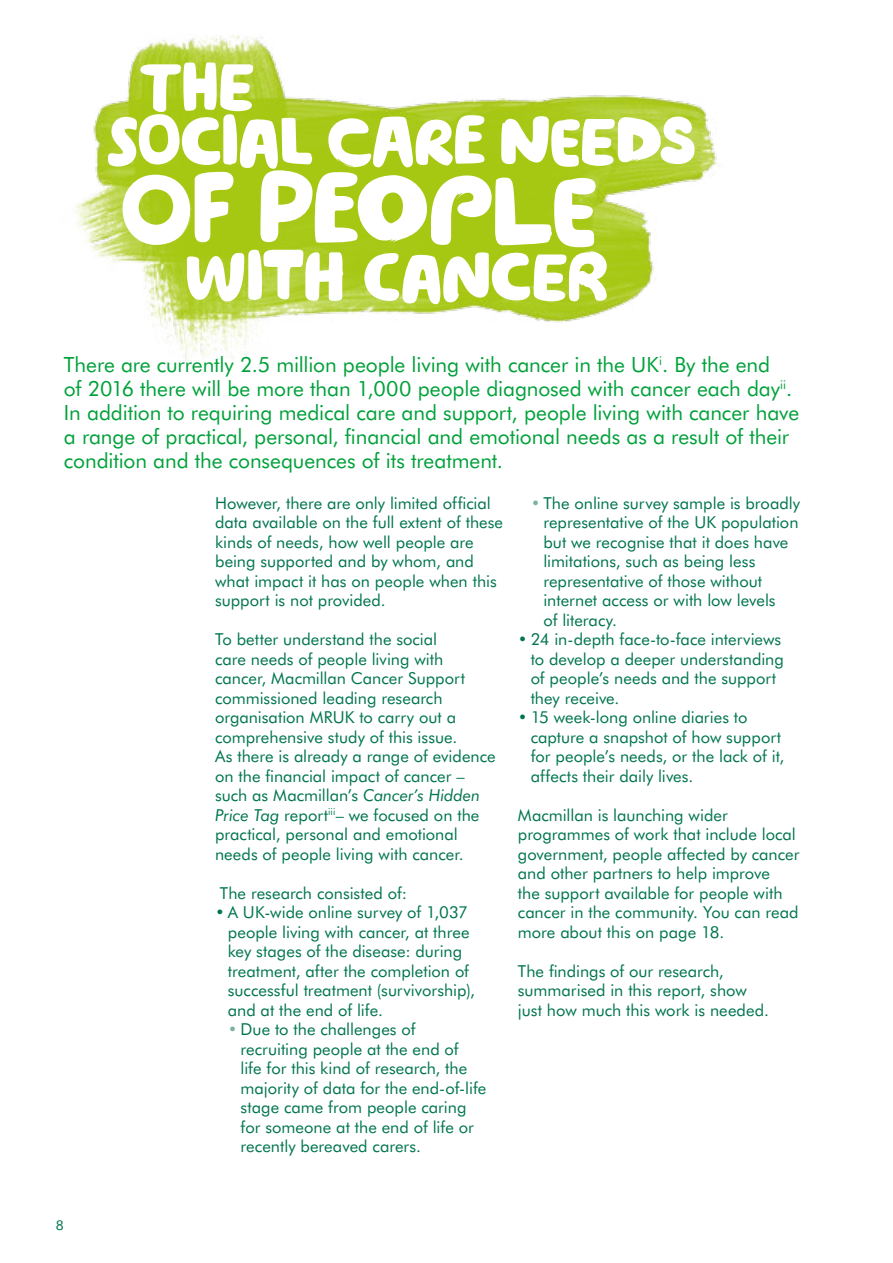
<style>
.page{position:relative;width:893px;height:1263px;background:#fff}
.page>*{position:absolute;margin:0;border:0;box-sizing:border-box;transform-origin:0 0}
.t1{font:21px/24px "Futura BT";letter-spacing:-.005em;color:#00a13a}
.t2{font:16.5px/19.5px "Futura BT";color:#007550}
.t3{font:13.5px "Futura BT";color:#007550}
.s1{font-style:italic}
.s2{color:#7cb39e}
</style>
<div class="page">
<img style="left:74px;top:35px;width:644px;height:328px">
<svg style="left:108px;top:62px;width:587px;height:242px"></svg>
<p class="t1" style="left:64px;top:352px;width:737px">There are currently 2.5 million people living with cancer in the UK<sup>i</sup>. By the end<br>of 2016 there will be more than 1,000 people diagnosed with cancer each day<sup>ii</sup>.<br>In addition to requiring medical care and support, people living with cancer have a range of practical, personal, financial and emotional needs as a result of their condition and the consequences of its treatment.</p>
<p class="t2" style="left:215px;top:493px;width:290px">However, there are only limited official data available on the full extent of these kinds of needs, how well people are being supported and by whom, and what impact it has on people when this support is not provided.</p>
<p class="t2" style="left:215px;top:629px;width:282px">To better understand the social<br>care needs of people living with cancer, Macmillan Cancer Support commissioned leading research organisation MRUK to carry out a comprehensive study of this issue.<br>As there is already a range of evidence on the financial impact of cancer – such as Macmillan’s <span class="s1">Cancer’s Hidden Price Tag</span> report<sup>iii</sup>– we focused on the practical, personal and emotional needs of people living with cancer.</p>
<p class="t2" style="left:220px;top:883px;width:189px">The research consisted of:</p>
<p class="t2" style="left:228px;top:902px;width:249px;text-indent:-13px">• A UK-wide online survey of 1,037 people living with cancer, at three key stages of the disease: during treatment, after the completion of successful treatment (survivorship), and at the end of life.</p>
<p class="t2" style="left:241px;top:1019px;width:247px;text-indent:-13px"><span class="s2">•</span> Due to the challenges of recruiting people at the end of<br>life for this kind of research, the majority of data for the end-of-life stage came from people caring for someone at the end of life or recently bereaved carers.</p>
<p class="t2" style="left:543px;top:493px;width:258px;text-indent:-13px"><span class="s2">•</span> The online survey sample is broadly representative of the UK population but we recognise that it does have limitations, such as being less representative of those without internet access or with low levels<br>of literacy.</p>
<p class="t2" style="left:531px;top:629px;width:255px;text-indent:-13px">• 24 in-depth face-to-face interviews to develop a deeper understanding of people’s needs and the support they receive.</p>
<p class="t2" style="left:531px;top:707px;width:255px;text-indent:-13px">• 15 week-long online diaries to capture a snapshot of how support for people’s needs, or the lack of it, affects their daily lives.</p>
<p class="t2" style="left:518px;top:805px;width:283px">Macmillan is launching wider programmes of work that include local government, people affected by cancer and other partners to help improve<br>the support available for people with cancer in the community. You can read more about this on page 18.</p>
<p class="t2" style="left:518px;top:961px;width:252px">The findings of our research, summarised in this report, show just how much this work is needed.</p>
<p class="t3" style="left:56px;top:1217px;width:9px">8</p>
</div>
